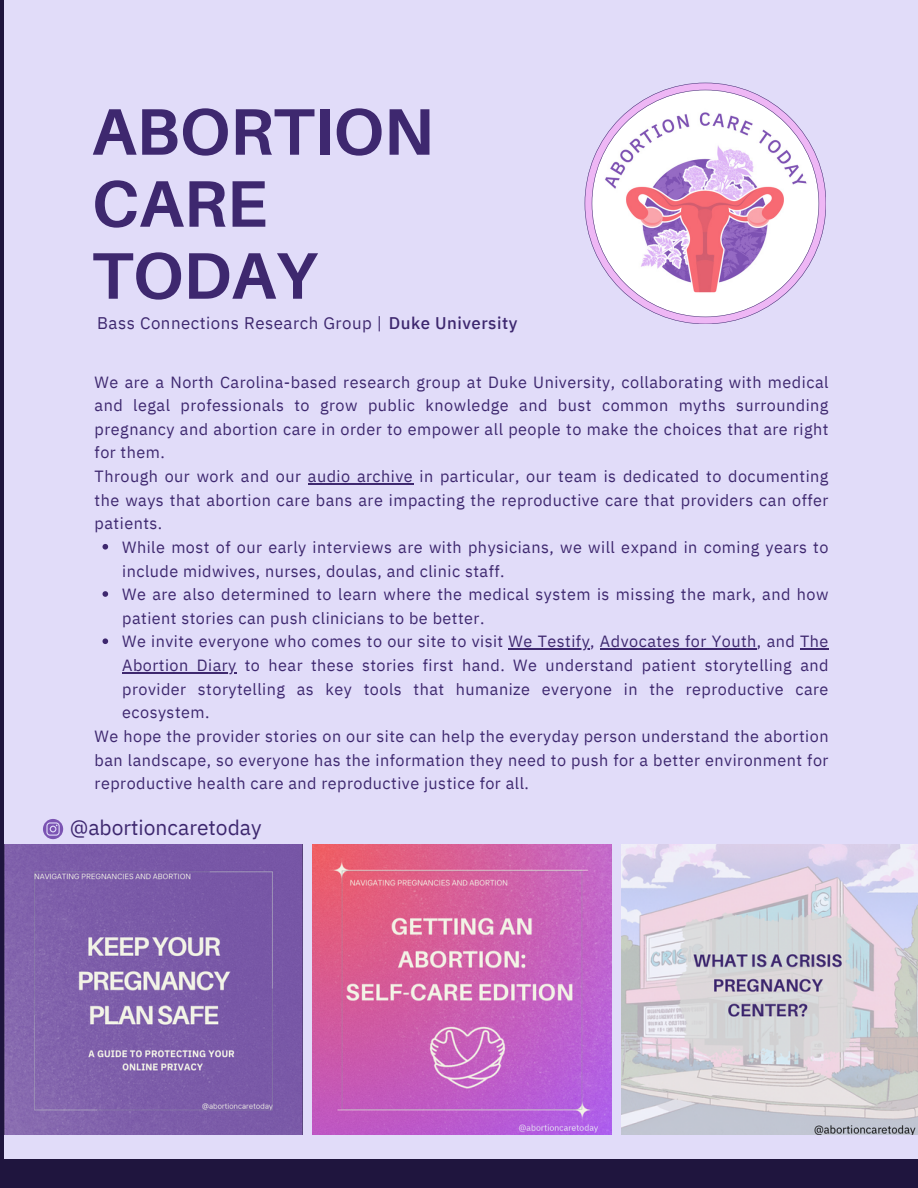
<style>
.page{position:relative;width:918px;height:1188px;background:#1f153e}
.page>*{position:absolute;margin:0;border:0;box-sizing:border-box;transform-origin:0 0}
.t1{font:700 65.85px/72px "Aileron";color:#3e286f}
.t2{font:21px "IBM Plex Sans";color:#3e286f}
.t3{font:16.8px "IBM Plex Sans";letter-spacing:.03em;color:#3e286f}
.t4{font:16.2px/23.7px "IBM Plex Sans";letter-spacing:.03em;color:#3e286f;text-align:justify}
.s1{font-weight:500}
</style>
<div class="page">
<div style="left:5px;top:0;width:913px;height:1158px;background:#e1dcf9"></div>
<img style="left:5px;top:844px;width:298px;height:291px">
<img style="left:313px;top:844px;width:298px;height:291px">
<img style="left:621px;top:844px;width:297px;height:291px">
<svg style="left:585px;top:83px;width:241px;height:241px"></svg>
<svg style="left:43px;top:819px;width:20px;height:20px"></svg>
<hr style="left:308px;top:483px;width:105px;height:1px;background:#3e286f">
<svg style="left:103px;top:544px;width:5px;height:6px"></svg>
<svg style="left:103px;top:591px;width:5px;height:6px"></svg>
<svg style="left:103px;top:638px;width:5px;height:6px"></svg>
<hr style="left:509px;top:649px;width:81px;height:1px;background:#3e286f">
<hr style="left:600px;top:649px;width:157px;height:1px;background:#3e286f">
<svg style="left:800px;top:649px;width:29px;height:1px"></svg>
<hr style="left:122px;top:672px;width:115px;height:1px;background:#3e286f">
<p class="t1" style="left:92px;top:94px;width:343px">ABORTION<br>CARE</p>
<p class="t1" style="left:92px;top:238px;width:227px">TODAY</p>
<h3 class="t3" style="left:97px;top:312px;width:422px">Bass Connections Research Group | <span class="s1">Duke University</span></h3>
<p class="t4" style="left:95px;top:370px;width:735px">We are a North Carolina-based research group at Duke University, collaborating with medical and legal professionals to grow public knowledge and bust common myths surrounding pregnancy and abortion care in order to empower all people to make the choices that are right for them.</p>
<p class="t4" style="left:95px;top:464px;width:735px">Through our work and our audio archive in particular, our team is dedicated to documenting the ways that abortion care bans are impacting the reproductive care that providers can offer patients.</p>
<p class="t4" style="left:122px;top:535px;width:708px">While most of our early interviews are with physicians, we will expand in coming years to include midwives, nurses, doulas, and clinic staff.</p>
<p class="t4" style="left:122px;top:582px;width:708px">We are also determined to learn where the medical system is missing the mark, and how patient stories can push clinicians to be better.</p>
<p class="t4" style="left:122px;top:630px;width:708px">We invite everyone who comes to our site to visit We Testify, Advocates for Youth, and The</p>
<p class="t4" style="left:122px;top:653px;width:708px">Abortion Diary to hear these stories first hand. We understand patient storytelling and</p>
<p class="t4" style="left:122px;top:677px;width:708px">provider storytelling as key tools that humanize everyone in the reproductive care</p>
<p class="t4" style="left:122px;top:700px;width:89px">ecosystem.</p>
<p class="t4" style="left:95px;top:724px;width:735px">We hope the provider stories on our site can help the everyday person understand the abortion</p>
<p class="t4" style="left:95px;top:748px;width:735px">ban landscape, so everyone has the information they need to push for a better environment for</p>
<p class="t4" style="left:95px;top:771px;width:436px">reproductive health care and reproductive justice for all.</p>
<h2 class="t2" style="left:70px;top:814px;width:193px">@abortioncaretoday</h2>
</div>
